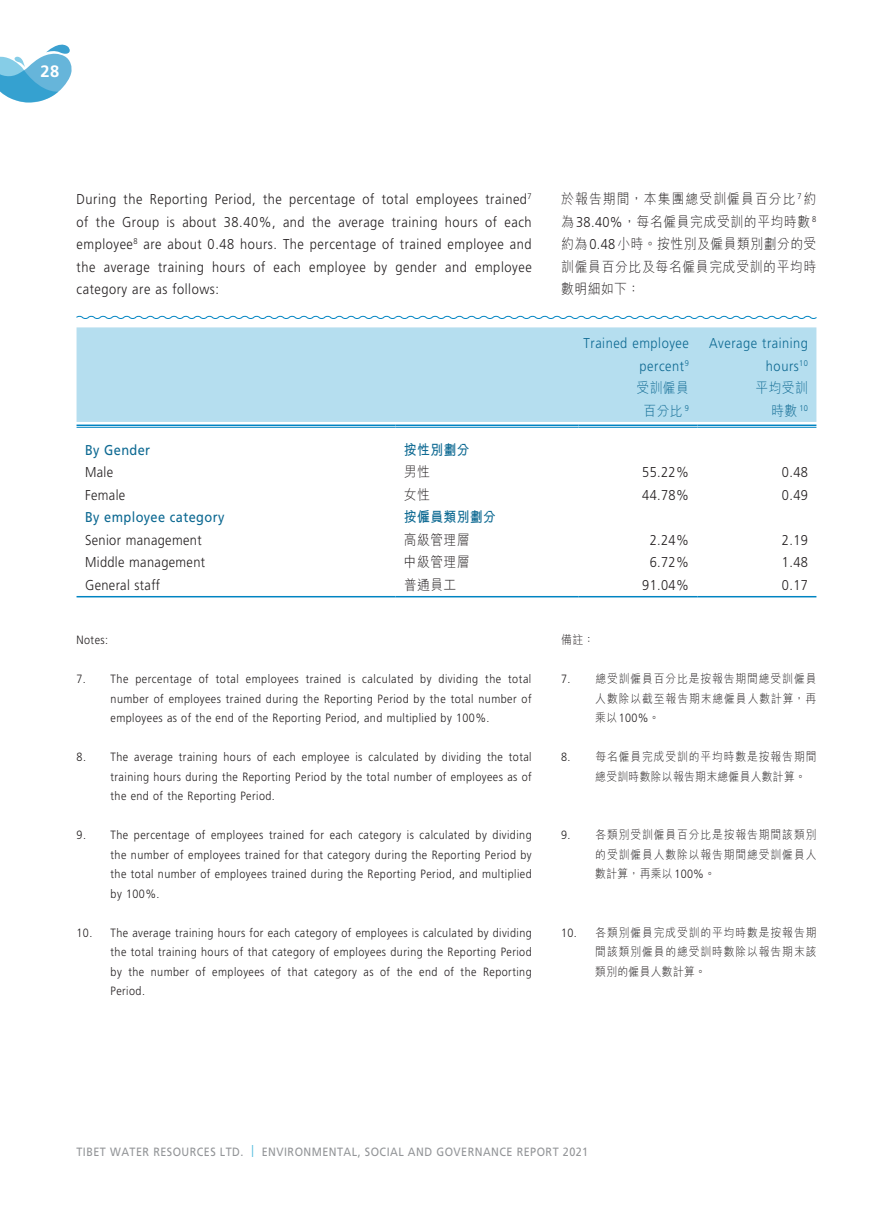
<style>
.page{position:relative;width:893px;height:1212px;background:#fff}
.page>*{position:absolute;margin:0;border:0;box-sizing:border-box;transform-origin:0 0}
.t1{font:700 16.5px "Frutiger LT Std";color:#fff}
._1__內文{font:300 14.25px/22.5px "Frutiger LT Std";letter-spacing:.045em;color:#231f20;text-align:justify;scale:.9 1}
._6__內文--C{font:300 14.25px/22.5px "M Hei HK";letter-spacing:.04em;color:#231f20;text-align:justify;scale:.9 1}
._6__內文--C-2{font:300 14.25px "Frutiger LT Std";letter-spacing:.03em;color:#231f20;scale:.9 1}
._1__內文-2{font:300 14.25px "Frutiger LT Std";letter-spacing:.04em;color:#0d6992;scale:.9 1}
._6__內文--C-3{font:14.25px "Frutiger LT Std";letter-spacing:.03em;color:#0d6992;scale:.9 1}
._6__內文--C-4{font:300 14.25px "M Hei HK";letter-spacing:.03em;color:#0d6992;scale:.9 1}
._6__內文--C-5{font:700 14.25px "M Hei HK";letter-spacing:.03em;color:#0d6992;scale:.9 1}
._2__附註內文{font:300 12px/19.5px "Frutiger LT Std";letter-spacing:.04em;color:#231f20;text-align:justify;scale:.9 1}
._7__附註內文-C{font:300 12px/19.5px "M Hei HK";letter-spacing:.08em;color:#231f20;text-align:justify;scale:.9 1}
.t2{font:12px "Frutiger LT Std";letter-spacing:.04em;color:#939598;scale:.9 1}
.s1{font-family:"Frutiger LT Std"}
.s2{color:#5fc1e0}
</style>
<div class="page">
<svg style="left:0;top:44px;width:72px;height:59px"></svg>
<div style="left:77px;top:327px;width:739px;height:95px;background:#b5deef"></div>
<svg style="left:76px;top:315px;width:741px;height:4px"></svg>
<hr style="left:77px;top:424px;width:318px;height:2px;background:#0084c2">
<hr style="left:77px;top:427px;width:318px;height:1px;background:#0084c2">
<hr style="left:395px;top:424px;width:183px;height:2px;background:#0084c2">
<hr style="left:395px;top:427px;width:183px;height:1px;background:#0084c2">
<hr style="left:578px;top:424px;width:119px;height:2px;background:#0084c2">
<hr style="left:578px;top:427px;width:119px;height:1px;background:#0084c2">
<hr style="left:697px;top:424px;width:119px;height:2px;background:#0084c2">
<hr style="left:697px;top:427px;width:119px;height:1px;background:#0084c2">
<hr style="left:77px;top:596px;width:318px;height:1px;background:#0084c2">
<hr style="left:395px;top:596px;width:183px;height:1px;background:#0084c2">
<hr style="left:578px;top:596px;width:119px;height:1px;background:#0084c2">
<hr style="left:697px;top:596px;width:119px;height:1px;background:#0084c2">
<h1 class="t1" style="left:40px;top:61px;width:20px">28</h1>
<p class="_1__內文" style="left:77px;top:188px;width:507px">During the Reporting Period, the percentage of total employees trained<sup>7 </sup>of the Group is about 38.40%, and the average training hours of each employee<sup>8</sup> are about 0.48 hours. The percentage of trained employee and the average training hours of each employee by gender and employee category are as follows:</p>
<p class="_6__內文--C" style="left:561px;top:187px;width:285px">於報告期間，本集團總受訓僱員百分比 <sup>7</sup> 約為<span class="s1">38.40%</span>，每名僱員完成受訓的平均時數 <sup>8</sup>約為<span class="s1">0.48</span>小時。按性別及僱員類別劃分的受訓僱員百分比及每名僱員完成受訓的平均時數明細如下：</p>
<p class="_1__內文-2" style="left:584px;top:335px;width:119px">Trained employee</p>
<p class="_1__內文-2" style="left:640px;top:358px;width:56px">percent<sup>9</sup></p>
<p class="_6__內文--C-4" style="left:636px;top:381px;width:60px">受訓僱員</p>
<p class="_6__內文--C-4" style="left:644px;top:403px;width:52px">百分比 <sup>9</sup></p>
<p class="_1__內文-2" style="left:709px;top:335px;width:111px">Average training</p>
<p class="_1__內文-2" style="left:766px;top:358px;width:48px">hours<sup>10</sup></p>
<p class="_6__內文--C-4" style="left:756px;top:381px;width:60px">平均受訓</p>
<p class="_6__內文--C-4" style="left:771px;top:403px;width:42px">時數 <sup>10</sup></p>
<p class="_6__內文--C-3" style="left:85px;top:441px;width:74px">By Gender</p>
<p class="_6__內文--C-5" style="left:404px;top:439px;width:74px">按性別劃分</p>
<p class="_6__內文--C-2" style="left:85px;top:464px;width:33px">Male</p>
<p class="_6__內文--C" style="left:404px;top:460px;width:30px">男性</p>
<p class="_6__內文--C-2" style="left:642px;top:464px;width:53px">55.22%</p>
<p class="_6__內文--C-2" style="left:782px;top:464px;width:30px">0.48</p>
<p class="_6__內文--C-2" style="left:85px;top:487px;width:46px">Female</p>
<p class="_6__內文--C" style="left:404px;top:483px;width:30px">女性</p>
<p class="_6__內文--C-2" style="left:642px;top:487px;width:53px">44.78%</p>
<p class="_6__內文--C-2" style="left:782px;top:487px;width:30px">0.49</p>
<p class="_6__內文--C-3" style="left:85px;top:509px;width:156px">By employee category</p>
<p class="_6__內文--C-5" style="left:404px;top:506px;width:104px">按僱員類別劃分</p>
<p class="_6__內文--C-2" style="left:85px;top:532px;width:131px">Senior management</p>
<p class="_6__內文--C" style="left:404px;top:528px;width:74px">高級管理層</p>
<p class="_6__內文--C-2" style="left:650px;top:532px;width:45px">2.24%</p>
<p class="_6__內文--C-2" style="left:782px;top:532px;width:30px">2.19</p>
<p class="_6__內文--C-2" style="left:85px;top:554px;width:135px">Middle management</p>
<p class="_6__內文--C" style="left:404px;top:550px;width:74px">中級管理層</p>
<p class="_6__內文--C-2" style="left:650px;top:554px;width:45px">6.72%</p>
<p class="_6__內文--C-2" style="left:782px;top:554px;width:30px">1.48</p>
<p class="_6__內文--C-2" style="left:85px;top:577px;width:85px">General staff</p>
<p class="_6__內文--C" style="left:404px;top:573px;width:60px">普通員工</p>
<p class="_6__內文--C-2" style="left:642px;top:577px;width:53px">91.04%</p>
<p class="_6__內文--C-2" style="left:782px;top:577px;width:30px">0.17</p>
<p class="_2__附註內文" style="left:77px;top:631px;width:37px">Notes:</p>
<p class="_2__附註內文" style="left:111px;top:670px;width:469px;text-indent:-34px">7. The percentage of total employees trained is calculated by dividing the total number of employees trained during the Reporting Period by the total number of employees as of the end of the Reporting Period, and multiplied by 100%.</p>
<p class="_2__附註內文" style="left:111px;top:748px;width:469px;text-indent:-34px">8. The average training hours of each employee is calculated by dividing the total training hours during the Reporting Period by the total number of employees as of the end of the Reporting Period.</p>
<p class="_2__附註內文" style="left:111px;top:826px;width:469px;text-indent:-34px">9. The percentage of employees trained for each category is calculated by dividing the number of employees trained for that category during the Reporting Period by the total number of employees trained during the Reporting Period, and multiplied by 100%.</p>
<p class="_2__附註內文" style="left:111px;top:923px;width:470px;text-indent:-34px">10. The average training hours for each category of employees is calculated by dividing the total training hours of that category of employees during the Reporting Period by the number of employees of that category as of the end of the Reporting Period.</p>
<p class="_7__附註內文-C" style="left:561px;top:630px;width:38px">備註：</p>
<p class="_7__附註內文-C" style="left:595px;top:669px;width:247px;text-indent:-34px"><span class="s1">7.</span> 總受訓僱員百分比是按報告期間總受訓僱員人數除以截至報告期末總僱員人數計算，再乘以<span class="s1">100%</span>。</p>
<p class="_7__附註內文-C" style="left:595px;top:747px;width:247px;text-indent:-34px"><span class="s1">8.</span> 每名僱員完成受訓的平均時數是按報告期間總受訓時數除以報告期末總僱員人數計算。</p>
<p class="_7__附註內文-C" style="left:595px;top:825px;width:247px;text-indent:-34px"><span class="s1">9.</span> 各類別受訓僱員百分比是按報告期間該類別的受訓僱員人數除以報告期間總受訓僱員人數計算，再乘以<span class="s1">100%</span>。</p>
<p class="_7__附註內文-C" style="left:595px;top:922px;width:247px;text-indent:-34px"><span class="s1">10.</span> 各類別僱員完成受訓的平均時數是按報告期間該類別僱員的總受訓時數除以報告期末該類別的僱員人數計算。</p>
<p class="t2" style="left:76px;top:1145px;width:570px">TIBET WATER RESOURCES LTD. <span class="s2">|</span> ENVIRONMENTAL, SOCIAL AND GOVERNANCE REPORT 2021</p>
</div>
